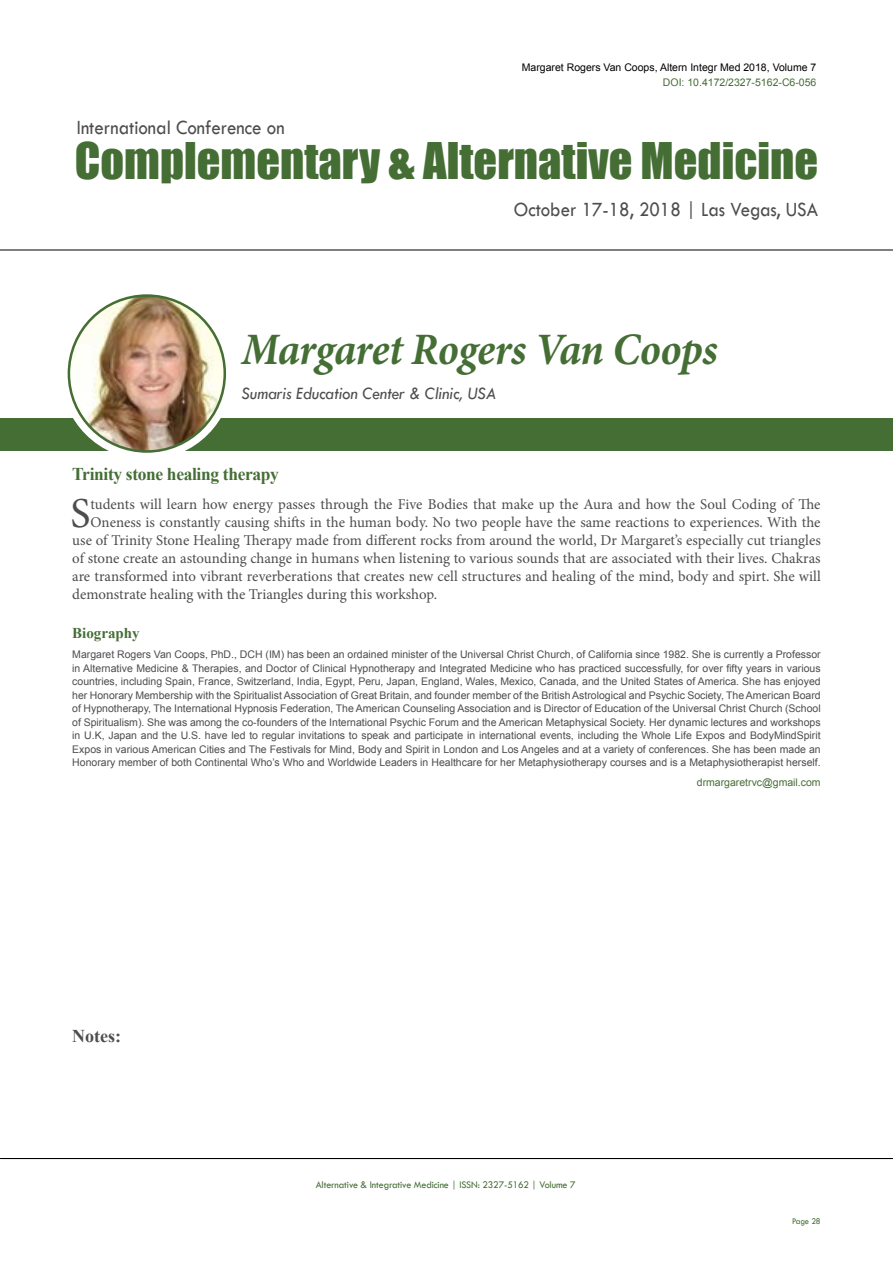
<style>
.page{position:relative;width:893px;height:1263px;background:#fff}
.page>*{position:absolute;margin:0;border:0;box-sizing:border-box;transform-origin:0 0}
.t1{font:46.35px "Impact";color:#456e35}
.t2{font:italic 700 45px "Minion Pro";letter-spacing:-.01em;color:#456e35;scale:.95 1}
.t3{font:42.75px "Minion Pro";color:#4d4d4f}
.t4{font:21px "Tw Cen";color:#4d4d4f;scale:.9 1}
.t5{font:italic 18px "Tw Cen";letter-spacing:-.01em;color:#4d4d4f;scale:.95 1}
.t6{font:700 18px "Times New Roman";letter-spacing:-.02em;color:#456e35}
.t7{font:700 18px "Times New Roman";color:#4d4d4f}
.t8{font:15px "Minion Pro";letter-spacing:-.005em;color:#4d4d4f}
.t9{font:700 15px "Times New Roman";color:#456e35}
.t10{font:10.5px/13.5px "Arial";color:#4d4d4f;text-align:justify}
.t11{font:10.5px "Tw Cen";letter-spacing:-.01em;color:#456e35;scale:.95 1}
.t12{font:10.5px "Arial";color:#456e35}
.t13{font:10.5px "Arial";color:#000}
.t14{font:9px "Tw Cen";letter-spacing:-.02em;color:#456e35;scale:.95 1}
</style>
<div class="page">
<hr style="left:0;top:1158px;width:893px;height:1px;background:#000">
<hr style="left:0;top:250px;width:893px;height:1px;background:#000">
<div style="left:0;top:418px;width:893px;height:33px;background:#456e35"></div>
<svg style="left:61px;top:287px;width:172px;height:173px"></svg>
<img style="left:69px;top:296px;width:156px;height:155px;border-radius:78px">
<div style="left:68px;top:294px;width:158px;height:159px;border:3px solid #456e35;border-radius:50%"></div>
<p class="t13" style="left:522px;top:61px;width:296px">Margaret Rogers Van Coops, Altern Integr Med 2018, Volume 7</p>
<p class="t12" style="left:663px;top:75px;width:155px">DOI: 10.4172/2327-5162-C6-056</p>
<h3 class="t4" style="left:77px;top:115px;width:232px">International Conference on</h3>
<h1 class="t1" style="left:75px;top:125px;width:745px">Complementary &amp; Alternative Medicine</h1>
<h3 class="t4" style="left:514px;top:197px;width:340px">October 17-18, 2018 | Las Vegas, USA</h3>
<h2 class="t2" style="left:242px;top:317px;width:503px">Margaret Rogers Van Coops</h2>
<h3 class="t5" style="left:242px;top:382px;width:270px">Sumaris Education Center &amp; Clinic, USA</h3>
<h3 class="t6" style="left:72px;top:462px;width:208px">Trinity stone healing therapy</h3>
<h3 class="t3" style="left:71px;top:485px;width:22px">S</h3>
<h3 class="t8" style="left:91px;top:494px;width:731px">tudents will learn how energy passes through the Five Bodies that make up the Aura and how the Soul Coding of The</h3>
<h3 class="t8" style="left:91px;top:512px;width:731px">Oneness is constantly causing shifts in the human body. No two people have the same reactions to experiences. With the</h3>
<h3 class="t8" style="left:72px;top:530px;width:750px">use of Trinity Stone Healing Therapy made from different rocks from around the world, Dr Margaret’s especially cut triangles</h3>
<h3 class="t8" style="left:72px;top:548px;width:750px">of stone create an astounding change in humans when listening to various sounds that are associated with their lives. Chakras</h3>
<h3 class="t8" style="left:72px;top:566px;width:750px">are transformed into vibrant reverberations that creates new cell structures and healing of the mind, body and spirt. She will</h3>
<h3 class="t8" style="left:72px;top:584px;width:366px">demonstrate healing with the Triangles during this workshop.</h3>
<h3 class="t9" style="left:72px;top:623px;width:69px">Biography</h3>
<p class="t10" style="left:72px;top:648px;width:750px">Margaret Rogers Van Coops, PhD., DCH (IM) has been an ordained minister of the Universal Christ Church, of California since 1982. She is currently a Professor in Alternative Medicine &amp; Therapies, and Doctor of Clinical Hypnotherapy and Integrated Medicine who has practiced successfully, for over fifty years in various countries, including Spain, France, Switzerland, India, Egypt, Peru, Japan, England, Wales, Mexico, Canada, and the United States of America. She has enjoyed her Honorary Membership with the Spiritualist Association of Great Britain, and founder member of the British Astrological and Psychic Society, The American Board of Hypnotherapy, The International Hypnosis Federation, The American Counseling Association and is Director of Education of the Universal Christ Church (School of Spiritualism). She was among the co-founders of the International Psychic Forum and the American Metaphysical Society. Her dynamic lectures and workshops in U.K, Japan and the U.S. have led to regular invitations to speak and participate in international events, including the Whole Life Expos and BodyMindSpirit Expos in various American Cities and The Festivals for Mind, Body and Spirit in London and Los Angeles and at a variety of conferences. She has been made an Honorary member of both Continental Who’s Who and Worldwide Leaders in Healthcare for her Metaphysiotherapy courses and is a Metaphysiotherapist herself.</p>
<p class="t12" style="left:697px;top:775px;width:125px">drmargaretrvc@gmail.com</p>
<h3 class="t7" style="left:72px;top:1024px;width:50px">Notes:</h3>
<p class="t11" style="left:316px;top:1179px;width:275px">Alternative &amp; Integrative Medicine | ISSN: 2327-5162 | Volume 7</p>
<p class="t14" style="left:792px;top:1215px;width:32px">Page 28</p>
</div>
